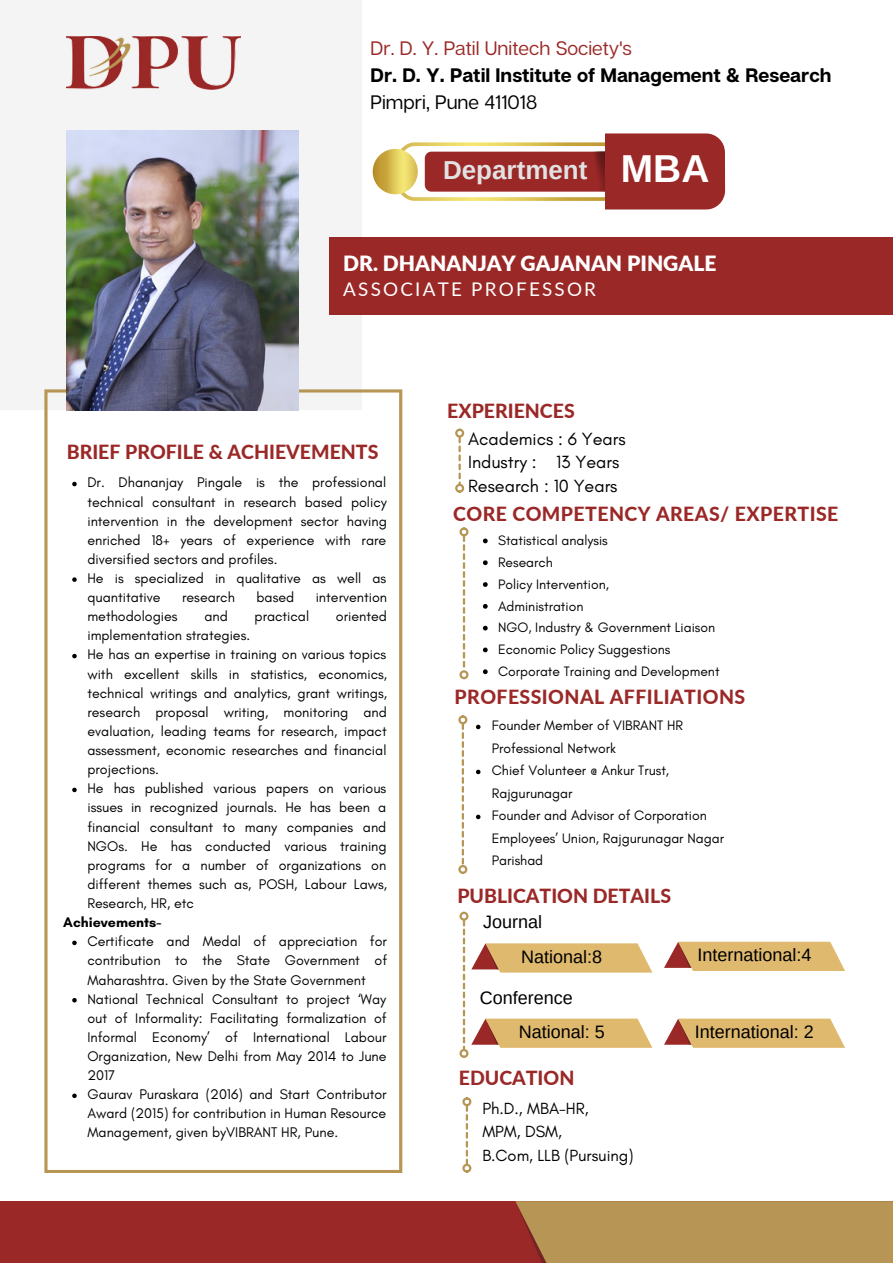
<style>
.page{position:relative;width:893px;height:1264px;background:#fff}
.page>*{position:absolute;margin:0;border:0;box-sizing:border-box;transform-origin:0 0}
.t1{font:700 38.85px "Arimo";color:#fff}
.t2{font:700 25.95px "Arimo";color:#e2e2e2}
.t3{font:900 21px "Lato";color:#fff}
.t4{font:800 19.5px "Lato";color:#9a2827}
.t5{font:800 19.5px "Lato";letter-spacing:.02em;color:#9a2827}
.t6{font:700 19.5px "Articulat CF";color:#000}
.t7{font:19.5px "Articulat CF";color:#9a2827}
.t8{font:19.5px "Articulat CF";color:#000}
.t9{font:18.9px "Lato";letter-spacing:.12em;color:#fff}
.t10{font:18px "Arimo";color:#000}
.t11{font:18px "Glacial Indifference";color:#000}
.t12{font:16.5px "Glacial Indifference";color:#000}
.t13{font:14.25px/19px "Glacial Indifference";color:#000;text-align:justify}
.t14{font:700 14.25px "Glacial Indifference";color:#000}
.t15{font:13.95px/22.5px "Glacial Indifference";color:#000}
</style>
<div class="page">
<div style="left:0;top:0;width:361px;height:410px;background:#f4f4f4"></div>
<svg style="left:44px;top:389px;width:358px;height:783px"></svg>
<img style="left:66px;top:130px;width:233px;height:280px">
<svg style="left:458px;top:437px;width:3px;height:47px"></svg>
<div style="left:455px;top:428px;width:9px;height:9px;border:2px solid #b79655;border-radius:50%"></div>
<div style="left:455px;top:484px;width:9px;height:9px;border:2px solid #b79655;border-radius:50%"></div>
<div style="left:329px;top:237px;width:563px;height:78px;background:#9a2827"></div>
<div style="left:0;top:1201px;width:892px;height:61px;background:#9a2827"></div>
<img style="left:66px;top:36px;width:174px;height:53px">
<div style="left:515px;top:1201px;width:377px;height:61px;background:#b79655"></div>
<svg style="left:372px;top:133px;width:353px;height:76px"></svg>
<svg style="left:465px;top:1106px;width:3px;height:57px"></svg>
<div style="left:462px;top:1097px;width:9px;height:9px;border:2px solid #b79655;border-radius:50%"></div>
<div style="left:462px;top:1163px;width:9px;height:9px;border:2px solid #b79655;border-radius:50%"></div>
<svg style="left:463px;top:536px;width:2px;height:131px"></svg>
<div style="left:459px;top:527px;width:9px;height:9px;border:2px solid #b79655;border-radius:50%"></div>
<div style="left:459px;top:670px;width:9px;height:9px;border:2px solid #b79655;border-radius:50%"></div>
<svg style="left:72px;top:482px;width:5px;height:4px"></svg>
<svg style="left:72px;top:577px;width:5px;height:5px"></svg>
<svg style="left:72px;top:654px;width:5px;height:4px"></svg>
<svg style="left:72px;top:787px;width:5px;height:5px"></svg>
<svg style="left:72px;top:940px;width:5px;height:5px"></svg>
<svg style="left:72px;top:998px;width:5px;height:4px"></svg>
<svg style="left:72px;top:1093px;width:5px;height:5px"></svg>
<svg style="left:483px;top:538px;width:4px;height:5px"></svg>
<svg style="left:483px;top:560px;width:4px;height:5px"></svg>
<svg style="left:483px;top:582px;width:4px;height:5px"></svg>
<svg style="left:483px;top:604px;width:4px;height:4px"></svg>
<svg style="left:483px;top:625px;width:4px;height:5px"></svg>
<svg style="left:483px;top:647px;width:4px;height:5px"></svg>
<svg style="left:483px;top:669px;width:4px;height:5px"></svg>
<svg style="left:463px;top:920px;width:2px;height:128px"></svg>
<div style="left:459px;top:911px;width:9px;height:9px;border:2px solid #b79655;border-radius:50%"></div>
<div style="left:459px;top:1048px;width:9px;height:9px;border:2px solid #b79655;border-radius:50%"></div>
<svg style="left:471px;top:1018px;width:181px;height:29px;background:#ddb679"></svg>
<svg style="left:471px;top:943px;width:181px;height:29px;background:#ddb677"></svg>
<svg style="left:664px;top:941px;width:181px;height:30px;background:#ddb77a"></svg>
<svg style="left:664px;top:1018px;width:181px;height:29px;background:#ddb679"></svg>
<svg style="left:461px;top:724px;width:3px;height:140px"></svg>
<div style="left:458px;top:715px;width:9px;height:9px;border:2px solid #b79655;border-radius:50%"></div>
<div style="left:458px;top:865px;width:9px;height:9px;border:2px solid #b79655;border-radius:50%"></div>
<svg style="left:476px;top:724px;width:4px;height:5px"></svg>
<svg style="left:476px;top:769px;width:4px;height:5px"></svg>
<svg style="left:476px;top:814px;width:4px;height:5px"></svg>
<p class="t7" style="left:370px;top:36px;width:262px">Dr. D. Y. Patil Unitech Society's</p>
<p class="t6" style="left:370px;top:62px;width:462px">Dr. D. Y. Patil Institute of Management &amp; Research</p>
<p class="t8" style="left:370px;top:89px;width:168px">Pimpri, Pune 411018</p>
<p class="t2" style="left:443px;top:155px;width:146px">Department</p>
<p class="t1" style="left:620px;top:147px;width:90px">MBA</p>
<p class="t3" style="left:343px;top:250px;width:374px">DR. DHANANJAY GAJANAN PINGALE</p>
<p class="t9" style="left:343px;top:277px;width:254px">ASSOCIATE PROFESSOR</p>
<p class="t4" style="left:67px;top:439px;width:313px">BRIEF PROFILE &amp; ACHIEVEMENTS</p>
<p class="t13" style="left:87px;top:473px;width:301px">Dr. Dhananjay Pingale is the professional technical consultant in research based policy intervention in the development sector having enriched 18+ years of experience with rare diversified sectors and profiles.</p>
<p class="t13" style="left:87px;top:568px;width:300px">He is specialized in qualitative as well as quantitative</p>
<p class="t13" style="left:182px;top:587px;width:54px">research</p>
<p class="t13" style="left:256px;top:587px;width:39px">based</p>
<p class="t13" style="left:316px;top:587px;width:73px">intervention</p>
<p class="t13" style="left:87px;top:606px;width:92px">methodologies</p>
<p class="t13" style="left:204px;top:606px;width:25px">and</p>
<p class="t13" style="left:254px;top:606px;width:56px">practical</p>
<p class="t13" style="left:336px;top:606px;width:53px">oriented</p>
<p class="t13" style="left:87px;top:626px;width:164px">implementation strategies.</p>
<p class="t13" style="left:87px;top:645px;width:301px">He has an expertise in training on various topics with excellent skills in statistics, economics, technical writings and analytics, grant writings, research proposal writing, monitoring and evaluation, leading teams for research, impact assessment, economic researches and financial projections.</p>
<p class="t13" style="left:87px;top:778px;width:301px">He has published various papers on various issues in recognized journals. He has been a financial consultant to many companies and NGOs. He has conducted various training programs for a number of organizations on different themes such as, POSH, Labour Laws, Research, HR, etc</p>
<p class="t13" style="left:87px;top:931px;width:301px">Certificate and Medal of appreciation for contribution to the State Government of Maharashtra. Given by the State Government</p>
<p class="t13" style="left:87px;top:989px;width:301px">National Technical Consultant to project ‘Way out of Informality: Facilitating formalization of Informal Economy’ of International Labour Organization, New Delhi from May 2014 to June 2017</p>
<p class="t13" style="left:87px;top:1084px;width:301px">Gaurav Puraskara (2016) and Start Contributor Award (2015) for contribution in Human Resource Management, given byVIBRANT HR, Pune.</p>
<p class="t14" style="left:63px;top:913px;width:99px">Achievements-</p>
<p class="t4" style="left:447px;top:399px;width:129px">EXPERIENCES</p>
<p class="t11" style="left:468px;top:427px;width:159px">Academics : 6 Years</p>
<p class="t11" style="left:468px;top:451px;width:153px">Industry : 13 Years</p>
<p class="t11" style="left:468px;top:474px;width:151px">Research : 10 Years</p>
<p class="t5" style="left:453px;top:502px;width:386px">CORE COMPETENCY AREAS/ EXPERTISE</p>
<p class="t15" style="left:498px;top:529px;width:111px">Statistical analysis</p>
<p class="t15" style="left:498px;top:551px;width:56px">Research</p>
<p class="t15" style="left:498px;top:572px;width:112px">Policy Intervention,</p>
<p class="t15" style="left:498px;top:594px;width:87px">Administration</p>
<p class="t15" style="left:498px;top:616px;width:219px">NGO, Industry &amp; Government Liaison</p>
<p class="t15" style="left:498px;top:638px;width:174px">Economic Policy Suggestions</p>
<p class="t15" style="left:498px;top:660px;width:223px">Corporate Training and Development</p>
<p class="t5" style="left:454px;top:684px;width:292px">PROFESSIONAL AFFILIATIONS</p>
<p class="t15" style="left:492px;top:714px;width:193px">Founder Member of VIBRANT HR<br>Professional Network</p>
<p class="t15" style="left:492px;top:759px;width:179px">Chief Volunteer @ Ankur Trust,<br>Rajgurunagar</p>
<p class="t15" style="left:492px;top:804px;width:234px">Founder and Advisor of Corporation<br>Employees’ Union, Rajgurunagar Nagar<br>Parishad</p>
<p class="t4" style="left:457px;top:883px;width:215px">PUBLICATION DETAILS</p>
<p class="t10" style="left:483px;top:912px;width:60px">Journal</p>
<p class="t10" style="left:521px;top:946px;width:82px">National:8</p>
<p class="t10" style="left:697px;top:944px;width:115px">International:4</p>
<p class="t10" style="left:479px;top:987px;width:94px">Conference</p>
<p class="t10" style="left:518px;top:1021px;width:87px">National: 5</p>
<p class="t4" style="left:459px;top:1065px;width:117px">EDUCATION</p>
<p class="t12" style="left:482px;top:1097px;width:108px">Ph.D., MBA-HR,</p>
<p class="t12" style="left:482px;top:1121px;width:81px">MPM, DSM,</p>
<p class="t12" style="left:482px;top:1145px;width:152px">B.Com, LLB (Pursuing)</p>
<p class="t10" style="left:695px;top:1021px;width:120px">International: 2</p>
</div>
